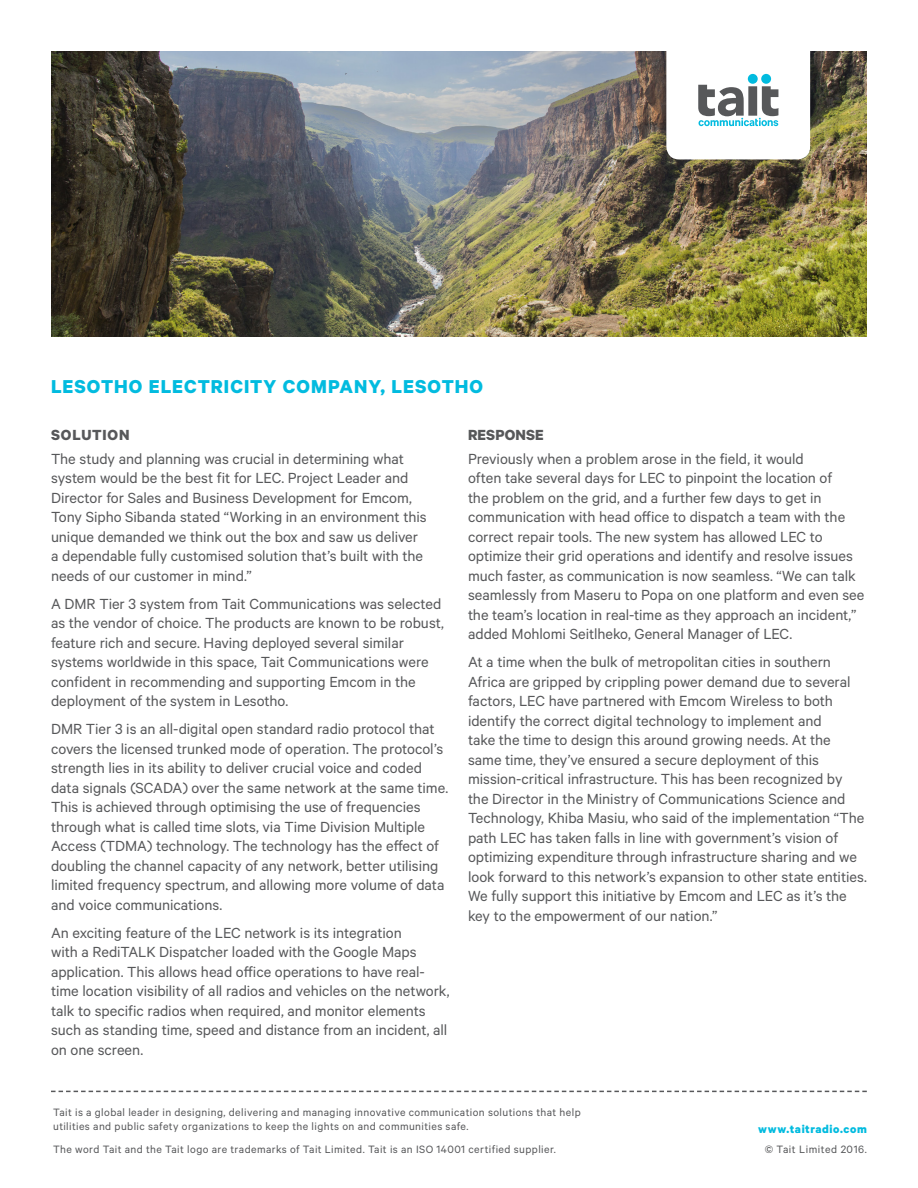
<style>
.page{position:relative;width:918px;height:1188px;background:#fff}
.page>*{position:absolute;margin:0;border:0;box-sizing:border-box;transform-origin:0 0}
.Chapter_Header{font:700 21px "Calibre";letter-spacing:.045em;color:#02bbdf}
.Body_Copy{font:16.5px/19.5px "Calibre";letter-spacing:-.005em;color:#57585a}
.Sub_Header_B__Standa{font:700 16.5px "Calibre";letter-spacing:.05em;color:#57585a}
.Sub_Header_B__Standa-2{font:700 16.5px "Calibre";letter-spacing:.02em;color:#57585a}
.URL_Footer{font:700 12.75px "Calibre";letter-spacing:.045em;color:#02bbdf}
.Fine_Print_Caption{font:12px/14.2px "Calibre";letter-spacing:.035em;color:#57585a}
</style>
<div class="page">
<svg style="left:51px;top:1091px;width:816px;height:1px"></svg>
<img style="left:51px;top:51px;width:816px;height:286px">
<div style="left:666px;top:33px;width:144px;height:126px;background:#fff;border-radius:13px"></div>
<svg style="left:698px;top:74px;width:80px;height:52px"></svg>
<p class="Chapter_Header" style="left:51px;top:374px;width:434px">LESOTHO ELECTRICITY COMPANY, LESOTHO</p>
<p class="Sub_Header_B__Standa" style="left:51px;top:425px;width:80px">SOLUTION</p>
<p class="Body_Copy" style="left:51px;top:448px;width:377px">The study and planning was crucial in determining what system would be the best fit for LEC. Project Leader and Director for Sales and Business Development for Emcom, Tony Sipho Sibanda stated “Working in an environment this unique demanded we think out the box and saw us deliver a dependable fully customised solution that’s built with the needs of our customer in mind.”</p>
<p class="Body_Copy" style="left:51px;top:593px;width:394px">A DMR Tier 3 system from Tait Communications was selected as the vendor of choice. The products are known to be robust, feature rich and secure. Having deployed several similar systems worldwide in this space, Tait Communications were confident in recommending and supporting Emcom in the deployment of the system in Lesotho.</p>
<p class="Body_Copy" style="left:51px;top:719px;width:399px">DMR Tier 3 is an all-digital open standard radio protocol that covers the licensed trunked mode of operation. The protocol’s strength lies in its ability to deliver crucial voice and coded data signals (SCADA) over the same network at the same time.<br>This is achieved through optimising the use of frequencies through what is called time slots, via Time Division Multiple Access (TDMA) technology. The technology has the effect of doubling the channel capacity of any network, better utilising limited frequency spectrum, and allowing more volume of data and voice communications.</p>
<p class="Body_Copy" style="left:51px;top:922px;width:400px">An exciting feature of the LEC network is its integration<br>with a RediTALK Dispatcher loaded with the Google Maps application. This allows head office operations to have real&shy;time location visibility of all radios and vehicles on the network, talk to specific radios when required, and monitor elements such as standing time, speed and distance from an incident, all on one screen.</p>
<p class="Sub_Header_B__Standa-2" style="left:468px;top:425px;width:77px">RESPONSE</p>
<p class="Body_Copy" style="left:468px;top:448px;width:398px">Previously when a problem arose in the field, it would<br>often take several days for LEC to pinpoint the location of<br>the problem on the grid, and a further few days to get in communication with head office to dispatch a team with the correct repair tools. The new system has allowed LEC to optimize their grid operations and identify and resolve issues much faster, as communication is now seamless. “We can talk seamlessly from Maseru to Popa on one platform and even see the team’s location in real-time as they approach an incident,” added Mohlomi Seitlheko, General Manager of LEC.</p>
<p class="Body_Copy" style="left:468px;top:652px;width:400px">At a time when the bulk of metropolitan cities in southern Africa are gripped by crippling power demand due to several factors, LEC have partnered with Emcom Wireless to both identify the correct digital technology to implement and<br>take the time to design this around growing needs. At the same time, they’ve ensured a secure deployment of this mission-critical infrastructure. This has been recognized by the Director in the Ministry of Communications Science and Technology, Khiba Masiu, who said of the implementation “The path LEC has taken falls in line with government’s vision of optimizing expenditure through infrastructure sharing and we look forward to this network’s expansion to other state entities.<br>We fully support this initiative by Emcom and LEC as it’s the key to the empowerment of our nation.”</p>
<p class="Fine_Print_Caption" style="left:53px;top:1105px;width:529px">Tait is a global leader in designing, delivering and managing innovative communication solutions that help utilities and public safety organizations to keep the lights on and communities safe.</p>
<p class="Fine_Print_Caption" style="left:53px;top:1142px;width:504px">The word Tait and the Tait logo are trademarks of Tait Limited. Tait is an ISO 14001 certified supplier.</p>
<p class="Fine_Print_Caption" style="left:765px;top:1142px;width:104px">© Tait Limited 2016.</p>
<p class="URL_Footer" style="left:758px;top:1122px;width:110px">www.taitradio.com</p>
</div>
